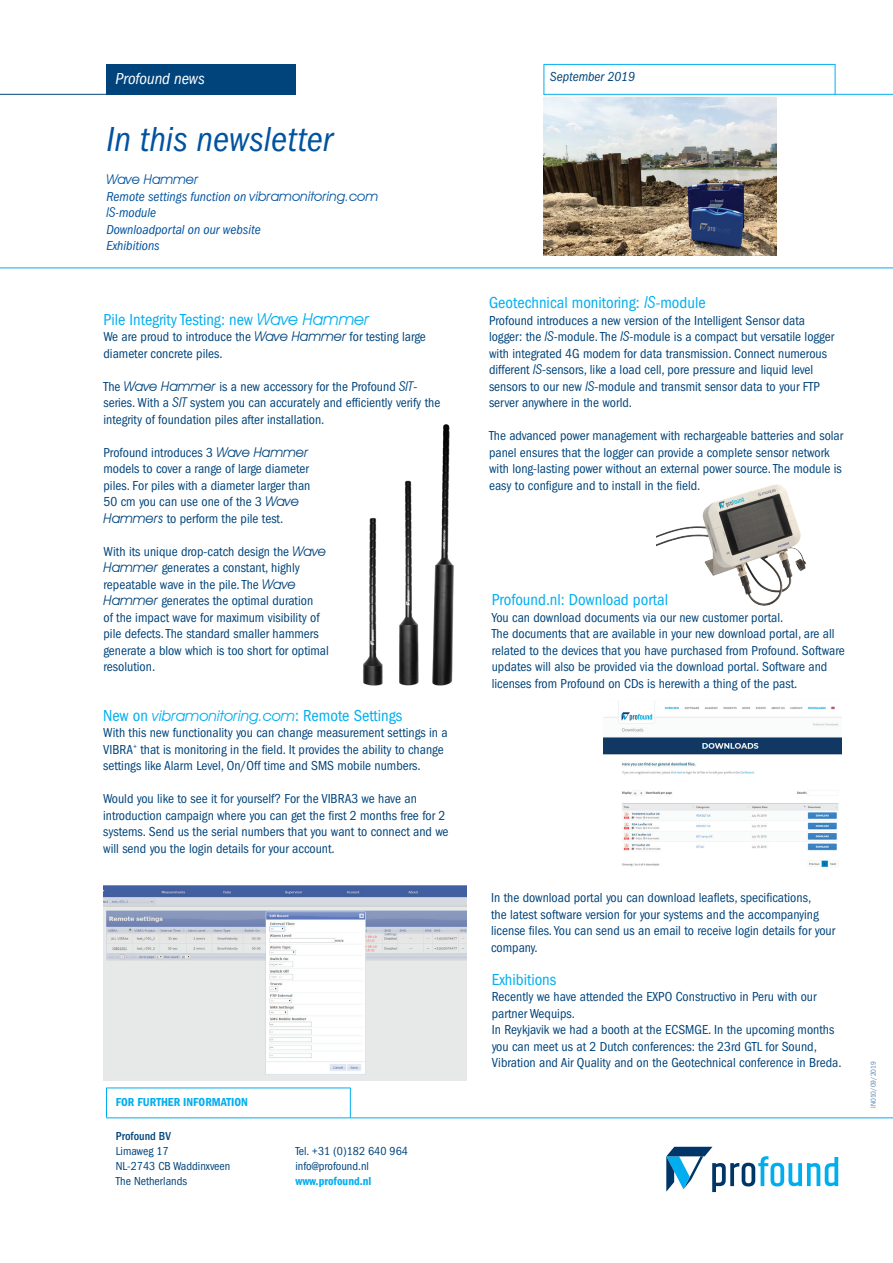
<style>
.page{position:relative;width:893px;height:1263px;background:#fff}
.page>*{position:absolute;margin:0;border:0;box-sizing:border-box;transform-origin:0 0}
.Kopregel{font:italic condensed 36px "ITC Franklin Gothic Std";color:#0153a0}
.Platte_tekst{font:condensed 16.5px "ITC Franklin Gothic Std";color:#00aeef}
.Kopregel-2{font:italic condensed 16.5px "ITC Franklin Gothic Std";color:#fff}
.Platte_tekst-2{font:condensed 13.5px/16.5px "ITC Franklin Gothic Std";color:#00447b}
.Kopregel-3{font:italic condensed 13.5px "ITC Franklin Gothic Std";color:#0153a0}
.Tussenkop{font:italic condensed 13.5px "ITC Franklin Gothic Std";color:#00447b}
.Kopregel-4{font:italic 13.5px "Avant Garde IT Cby BT";color:#0153a0}
.t1{font:condensed 12px "ITC Franklin Gothic Std";color:#00447b}
.Tussenkop-2{font:12px "ITC Franklin Gothic Std Dm Cd";color:#00aeef}
.t2{font:500 condensed 12px "ITC Franklin Gothic Std";color:#00447b}
.t3{font:condensed 7.5px "ITC Franklin Gothic Std";color:#6988b2}
.s1{font-family:"Avant Garde IT Cby BT";font-stretch:normal}
.s2{font-family:"Avant Garde IT Cby BT";font-style:italic;font-stretch:normal}
.s3{font-family:"Avant Garde IT Cby BT";font-style:italic;font-stretch:normal;font-size:15px}
</style>
<div class="page">
<img style="left:657px;top:484px;width:149px;height:122px">
<hr style="left:543px;top:94px;width:350px;height:1px;background:#00aeef">
<hr style="left:0;top:94px;width:248px;height:1px;background:#00447b">
<hr style="left:0;top:267px;width:893px;height:1px;background:#00aeef">
<hr style="left:543px;top:64px;width:292px;height:1px;background:#00aeef">
<hr style="left:544px;top:65px;width:1px;height:30px;background:#00aeef">
<hr style="left:835px;top:64px;width:1px;height:30px;background:#00aeef">
<hr style="left:106px;top:1117px;width:787px;height:1px;background:#00aeef">
<hr style="left:106px;top:1087px;width:244px;height:1px;background:#00aeef">
<hr style="left:106px;top:1088px;width:1px;height:30px;background:#00aeef">
<hr style="left:350px;top:1088px;width:1px;height:30px;background:#00aeef">
<svg style="left:666px;top:1147px;width:172px;height:45px"></svg>
<div style="left:106px;top:64px;width:190px;height:30px;background:#00447b"></div>
<img style="left:603px;top:700px;width:239px;height:167px">
<img style="left:104px;top:886px;width:362px;height:195px">
<img style="left:544px;top:97px;width:232px;height:158px">
<img style="left:363px;top:517px;width:20px;height:169px">
<img style="left:432px;top:424px;width:22px;height:262px">
<img style="left:399px;top:480px;width:20px;height:206px">
<p class="Kopregel-2" style="left:116px;top:69px;width:91px">Profound news</p>
<p class="Kopregel" style="left:106px;top:119px;width:228px">In this newsletter</p>
<p class="Kopregel-4" style="left:106px;top:171px;width:93px">Wave Hammer</p>
<p class="Kopregel-3" style="left:106px;top:189px;width:273px">Remote settings function on <span class="s1">vibramonitoring.com</span></p>
<p class="Kopregel-3" style="left:106px;top:205px;width:51px"><span class="s1">IS</span>-module</p>
<p class="Kopregel-3" style="left:106px;top:222px;width:156px">Downloadportal on our website</p>
<p class="Kopregel-3" style="left:106px;top:238px;width:55px">Exhibitions</p>
<p class="Platte_tekst" style="left:104px;top:310px;width:267px">Pile Integrity Testing: new <span class="s2">Wave Hammer</span></p>
<p class="Platte_tekst-2" style="left:104px;top:328px;width:324px">We are proud to introduce the <span class="s2">Wave Hammer</span> for testing large diameter concrete piles.</p>
<p class="Platte_tekst-2" style="left:104px;top:378px;width:338px">The <span class="s2">Wave Hammer</span> is a new accessory for the Profound <span class="s2">SIT&shy;</span>series. With a <span class="s2">SIT</span> system you can accurately and efficiently verify the integrity of foundation piles after installation.</p>
<p class="Platte_tekst-2" style="left:104px;top:444px;width:208px">Profound introduces 3 <span class="s2">Wave Hammer </span>models to cover a range of large diameter piles. For piles with a diameter larger than 50 cm you can use one of the 3 <span class="s2">Wave Hammers</span> to perform the pile test.</p>
<p class="Platte_tekst-2" style="left:104px;top:543px;width:227px">With its unique drop-catch design the <span class="s2">Wave Hammer</span> generates a constant, highly repeatable wave in the pile. The <span class="s2">Wave Hammer</span> generates the optimal duration<br>of the impact wave for maximum visibility of pile defects. The standard smaller hammers generate a blow which is too short for optimal resolution.</p>
<p class="Platte_tekst" style="left:103px;top:706px;width:301px">New on <span class="s3">vibramonitoring.com</span>: Remote Settings</p>
<p class="Platte_tekst-2" style="left:103px;top:724px;width:346px">With this new functionality you can change measurement settings in a<br>VIBRA<sup>+</sup> that is monitoring in the field. It provides the ability to change settings like Alarm Level, On/Off time and SMS mobile numbers.</p>
<p class="Platte_tekst-2" style="left:103px;top:790px;width:347px">Would you like to see it for yourself? For the VIBRA3 we have an introduction campaign where you can get the first 2 months free for 2 systems. Send us the serial numbers that you want to connect and we will send you the login details for your account.</p>
<p class="Tussenkop-2" style="left:116px;top:1096px;width:134px">FOR FURTHER INFORMATION</p>
<p class="t2" style="left:116px;top:1129px;width:57px">Profound BV</p>
<p class="t1" style="left:116px;top:1144px;width:54px">Limaweg 17</p>
<p class="t1" style="left:116px;top:1159px;width:116px">NL-2743 CB Waddinxveen</p>
<p class="t1" style="left:116px;top:1174px;width:73px">The Netherlands</p>
<p class="t1" style="left:295px;top:1144px;width:114px">Tel. +31 (0)182 640 964</p>
<p class="t1" style="left:295px;top:1159px;width:75px">info@profound.nl</p>
<p class="Tussenkop-2" style="left:295px;top:1174px;width:78px">www.profound.nl</p>
<p class="Tussenkop" style="left:550px;top:69px;width:87px">September 2019</p>
<p class="Platte_tekst" style="left:489px;top:293px;width:218px">Geotechnical monitoring: <span class="s2">IS</span>-module</p>
<p class="Platte_tekst-2" style="left:489px;top:312px;width:347px">Profound introduces a new version of the Intelligent Sensor data logger: the <span class="s2">IS</span>-module. The <span class="s2">IS</span>-module is a compact but versatile logger with integrated 4G modem for data transmission. Connect numerous different <span class="s2">IS</span>-sensors, like a load cell, pore pressure and liquid level sensors to our new <span class="s2">IS</span>-module and transmit sensor data to your FTP server anywhere in the world.</p>
<p class="Platte_tekst-2" style="left:489px;top:427px;width:356px">The advanced power management with rechargeable batteries and solar panel ensures that the logger can provide a complete sensor network with long-lasting power without an external power source. The module is easy to configure and to install in the field.</p>
<p class="Platte_tekst" style="left:492px;top:590px;width:178px">Profound.nl: Download portal</p>
<p class="Platte_tekst-2" style="left:492px;top:609px;width:293px">You can download documents via our new customer portal.</p>
<p class="Platte_tekst-2" style="left:492px;top:625px;width:355px">The documents that are available in your new download portal, are all related to the devices that you have purchased from Profound. Software updates will also be provided via the download portal. Software and licenses from Profound on CDs is herewith a thing of the past.</p>
<p class="Platte_tekst-2" style="left:491px;top:889px;width:346px">In the download portal you can download leaflets, specifications,<br>the latest software version for your systems and the accompanying license files. You can send us an email to receive login details for your company.</p>
<p class="Platte_tekst" style="left:492px;top:970px;width:66px">Exhibitions</p>
<p class="Platte_tekst-2" style="left:492px;top:988px;width:326px">Recently we have attended the EXPO Constructivo in Peru with our partner Wequips.</p>
<p class="Platte_tekst-2" style="left:492px;top:1021px;width:351px">In Reykjavik we had a booth at the ECSMGE. In the upcoming months you can meet us at 2 Dutch conferences: the 23rd GTL for Sound,<br>Vibration and Air Quality and on the Geotechnical conference in Breda.</p>
<p class="t3" style="left:869px;top:1108px;width:49px;rotate:-90deg">IN010/09/2019</p>
</div>
